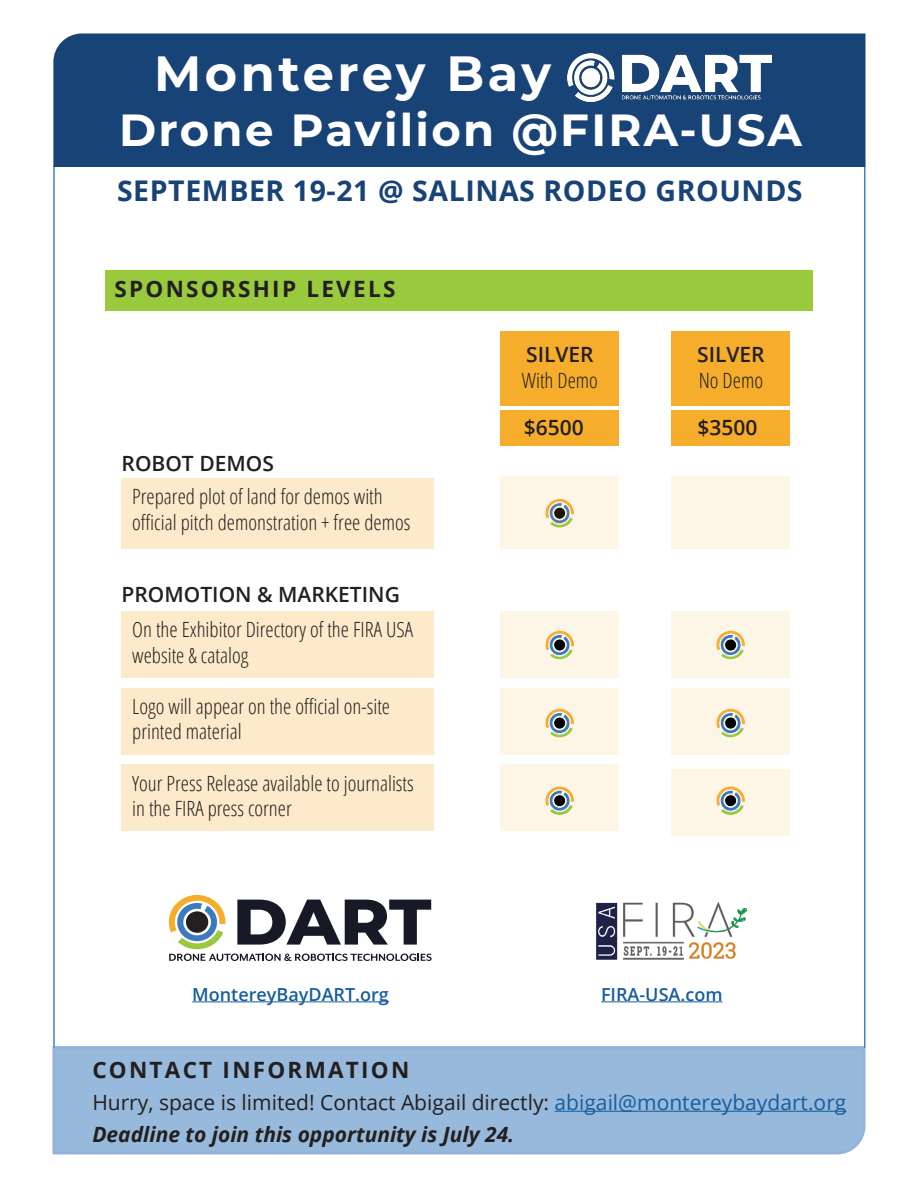
<style>
.page{position:relative;width:918px;height:1188px;background:#fff}
.page>*{position:absolute;margin:0;border:0;box-sizing:border-box;transform-origin:0 0}
.t1{font:700 49.5px "Montserrat";letter-spacing:.07em;color:#fff}
.t2{font:700 45px "Montserrat";letter-spacing:.05em;color:#fff}
.t3{font:700 28.5px "Open Sans";letter-spacing:.02em;color:#184377}
.t4{font:700 22.5px "Open Sans";letter-spacing:.1em;color:#231f20}
.t5{font:300 condensed 21px/25.5px "Open Sans";color:#231f20}
.t6{font:21px "Open Sans";color:#231f20}
.t7{font:600 21px "Open Sans";color:#231f20}
.t8{font:italic 700 21px "Open Sans";color:#231f20}
.t9{font:600 18px "Open Sans";color:#175d9e}
.s1{color:#175d9e}
</style>
<div class="page">
<div style="left:672px;top:410px;width:118px;height:36px;background:#f5ad2b"></div>
<div style="left:501px;top:410px;width:118px;height:36px;background:#f5ad2b"></div>
<div style="left:501px;top:611px;width:118px;height:67px;background:#fdf5e6"></div>
<div style="left:672px;top:611px;width:118px;height:67px;background:#fdf5e6"></div>
<div style="left:501px;top:688px;width:118px;height:66px;background:#fdf5e6"></div>
<div style="left:672px;top:688px;width:118px;height:66px;background:#fdf5e6"></div>
<div style="left:672px;top:769px;width:118px;height:66px;background:#fdf5e6"></div>
<div style="left:501px;top:765px;width:118px;height:66px;background:#fdf5e6"></div>
<div style="left:122px;top:479px;width:312px;height:70px;background:#fceaca"></div>
<div style="left:122px;top:611px;width:312px;height:67px;background:#fceaca"></div>
<svg style="left:168px;top:894px;width:264px;height:67px"></svg>
<div style="left:52px;top:1046px;width:814px;height:109px;background:#97b9db"></div>
<hr style="left:53px;top:166px;width:2px;height:882px;background:#4582bf">
<hr style="left:864px;top:166px;width:2px;height:882px;background:#4582bf">
<img style="left:596px;top:902px;width:150px;height:58px">
<hr style="left:192px;top:1001px;width:197px;height:1px;background:#175d9e">
<hr style="left:601px;top:1001px;width:122px;height:1px;background:#175d9e">
<div style="left:501px;top:332px;width:118px;height:74px;background:#f5ad2b"></div>
<div style="left:672px;top:332px;width:118px;height:74px;background:#f5ad2b"></div>
<div style="left:122px;top:688px;width:312px;height:66px;background:#fceaca"></div>
<div style="left:122px;top:765px;width:312px;height:66px;background:#fceaca"></div>
<div style="left:501px;top:477px;width:118px;height:72px;background:#fdf5e6"></div>
<hr style="left:555px;top:1111px;width:291px;height:1px;background:#175d9e">
<div style="left:105px;top:270px;width:708px;height:41px;background:#99c93d"></div>
<div style="left:672px;top:477px;width:118px;height:72px;background:#fdf5e6"></div>
<img style="left:546px;top:631px;width:28px;height:25px">
<img style="left:546px;top:709px;width:28px;height:25px">
<img style="left:546px;top:787px;width:28px;height:24px">
<img style="left:716px;top:631px;width:29px;height:25px">
<img style="left:716px;top:709px;width:29px;height:25px">
<img style="left:716px;top:787px;width:29px;height:24px">
<div style="left:53px;top:33px;width:813px;height:136px;background:#184377"></div>
<img style="left:568px;top:54px;width:203px;height:48px">
<p class="t1" style="left:154px;top:38px;width:398px">Monterey Bay</p>
<p class="t2" style="left:119px;top:97px;width:684px">Drone Pavilion @FIRA-USA</p>
<p class="t3" style="left:117px;top:170px;width:687px">SEPTEMBER 19-21 @ SALINAS RODEO GROUNDS</p>
<p class="t4" style="left:115px;top:273px;width:282px">SPONSORSHIP LEVELS</p>
<p class="t7" style="left:122px;top:449px;width:154px">ROBOT DEMOS</p>
<p class="t5" style="left:132px;top:483px;width:280px">Prepared plot of land for demos with official pitch demonstration + free demos</p>
<p class="t7" style="left:122px;top:580px;width:280px">PROMOTION &amp; MARKETING</p>
<p class="t5" style="left:132px;top:616px;width:282px">On the Exhibitor Directory of the FIRA USA website &amp; catalog</p>
<p class="t5" style="left:132px;top:693px;width:259px">Logo will appear on the official on-site printed material</p>
<p class="t5" style="left:132px;top:770px;width:283px">Your Press Release available to journalists in the FIRA press corner</p>
<p class="t7" style="left:526px;top:340px;width:69px">SILVER</p>
<p class="t5" style="left:522px;top:366px;width:78px">With Demo</p>
<p class="t7" style="left:697px;top:340px;width:69px">SILVER</p>
<p class="t5" style="left:699px;top:366px;width:66px">No Demo</p>
<p class="t7" style="left:524px;top:413px;width:61px">$6500</p>
<p class="t7" style="left:697px;top:413px;width:61px">$3500</p>
<p class="t9" style="left:192px;top:982px;width:198px">MontereyBayDART.org</p>
<p class="t9" style="left:601px;top:982px;width:123px">FIRA-USA.com</p>
<p class="t4" style="left:92px;top:1054px;width:319px">CONTACT INFORMATION</p>
<p class="t6" style="left:92px;top:1088px;width:756px">Hurry, space is limited! Contact Abigail directly: <span class="s1">abigail@montereybaydart.org</span></p>
<p class="t8" style="left:92px;top:1119px;width:423px">Deadline to join this opportunity is July 24.</p>
</div>
